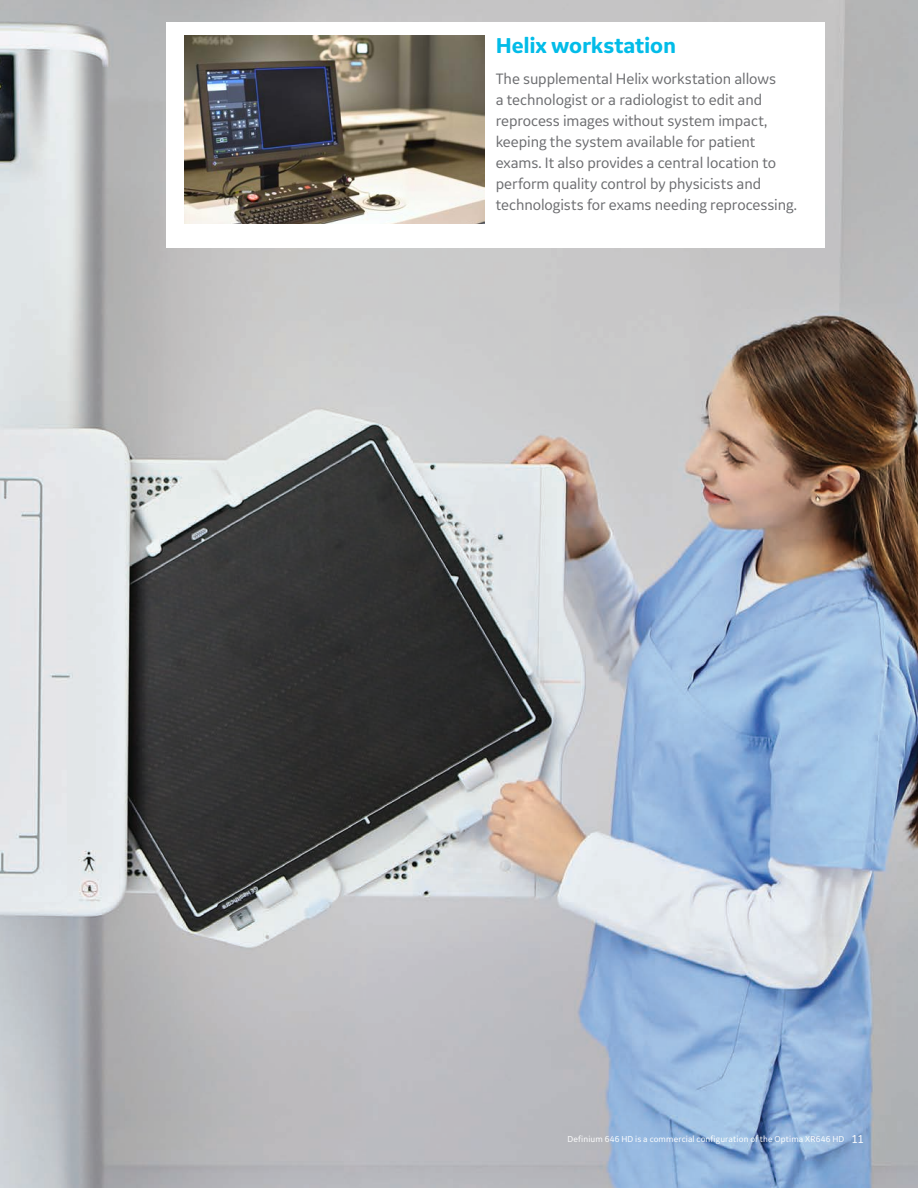
<style>
.page{position:relative;width:918px;height:1188px;background:#fff}
.page>*{position:absolute;margin:0;border:0;box-sizing:border-box;transform-origin:0 0}
.t1{font:700 22.5px "GE Inspira Sans";letter-spacing:-.01em;color:#02bce8}
.t2{font:15.75px/21px "GE Inspira Sans";letter-spacing:-.005em;color:#6c6d70}
._8pt_9_5-caption{font:12px "GE Inspira Sans";color:#fff}
.t3{font:9px "GE Inspira Sans";letter-spacing:.015em;color:#fff}
</style>
<div class="page">
<img style="left:0;top:0;width:918px;height:1188px">
<div style="left:166px;top:23px;width:659px;height:225px;background:#fff"></div>
<img style="left:184px;top:36px;width:301px;height:188px">
<p class="t1" style="left:496px;top:32px;width:182px">Helix workstation</p>
<p class="t2" style="left:496px;top:68px;width:303px">The supplemental Helix workstation allows<br>a technologist or a radiologist to edit and reprocess images without system impact, keeping the system available for patient exams. It also provides a central location to perform quality control by physicists and technologists for exams needing reprocessing.</p>
<p class="t3" style="left:567px;top:1133px;width:278px">Definium 646 HD is a commercial configuration of the Optima XR646 HD</p>
<p class="_8pt_9_5-caption" style="left:852px;top:1132px;width:14px">11</p>
</div>
